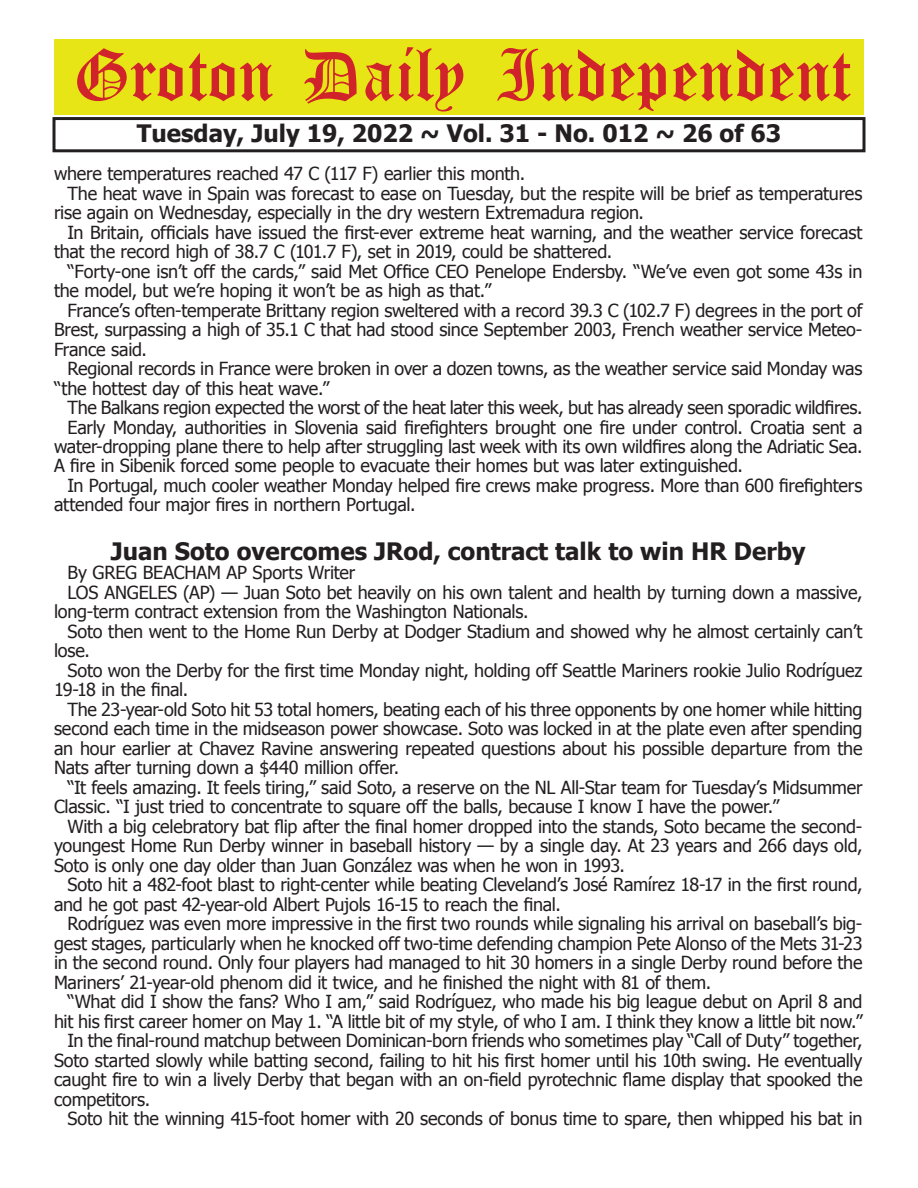
<style>
.page{position:relative;width:918px;height:1188px;background:#fff}
.page>*{position:absolute;margin:0;border:0;box-sizing:border-box;transform-origin:0 0}
.t1{font:54px "Old English Five";color:#d1232a}
.t2{font:700 24px "Tahoma";color:#231f20}
.t3{font:18px "Tahoma";letter-spacing:-.015em;color:#231f20}
</style>
<div class="page">
<div style="left:52px;top:117px;width:814px;height:35px;border:3px solid #231f20"></div>
<div style="left:54px;top:40px;width:810px;height:75px;background:#e7e515"></div>
<h1 class="t1" style="left:73px;top:50px;width:779px">Groton Daily Independent</h1>
<h2 class="t2" style="left:137px;top:116px;width:646px">Tuesday, July 19, 2022 ~ Vol. 31 - No. 012 ~ 26 of 63</h2>
<p class="t3" style="left:54px;top:161px;width:473px">where temperatures reached 47 C (117 F) earlier this month.</p>
<p class="t3" style="left:68px;top:181px;width:796px">The heat wave in Spain was forecast to ease on Tuesday, but the respite will be brief as temperatures</p>
<p class="t3" style="left:54px;top:200px;width:592px">rise again on Wednesday, especially in the dry western Extremadura region.</p>
<p class="t3" style="left:68px;top:220px;width:796px">In Britain, officials have issued the first-ever extreme heat warning, and the weather service forecast</p>
<p class="t3" style="left:54px;top:239px;width:560px">that the record high of 38.7 C (101.7 F), set in 2019, could be shattered.</p>
<p class="t3" style="left:68px;top:259px;width:796px">“Forty-one isn’t off the cards,” said Met Office CEO Penelope Endersby. “We’ve even got some 43s in</p>
<p class="t3" style="left:54px;top:278px;width:439px">the model, but we’re hoping it won’t be as high as that.”</p>
<p class="t3" style="left:68px;top:298px;width:797px">France’s often-temperate Brittany region sweltered with a record 39.3 C (102.7 F) degrees in the port of</p>
<p class="t3" style="left:54px;top:317px;width:810px">Brest, surpassing a high of 35.1 C that had stood since September 2003, French weather service Meteo-</p>
<p class="t3" style="left:54px;top:337px;width:95px">France said.</p>
<p class="t3" style="left:68px;top:356px;width:797px">Regional records in France were broken in over a dozen towns, as the weather service said Monday was</p>
<p class="t3" style="left:54px;top:376px;width:277px">“the hottest day of this heat wave.”</p>
<p class="t3" style="left:68px;top:395px;width:797px">The Balkans region expected the worst of the heat later this week, but has already seen sporadic wildfires.</p>
<p class="t3" style="left:68px;top:415px;width:796px">Early Monday, authorities in Slovenia said firefighters brought one fire under control. Croatia sent a</p>
<p class="t3" style="left:54px;top:434px;width:810px">water-dropping plane there to help after struggling last week with its own wildfires along the Adriatic Sea.</p>
<p class="t3" style="left:54px;top:454px;width:690px">A fire in Sibenik forced some people to evacuate their homes but was later extinguished.</p>
<p class="t3" style="left:68px;top:473px;width:797px">In Portugal, much cooler weather Monday helped fire crews make progress. More than 600 firefighters</p>
<p class="t3" style="left:54px;top:493px;width:363px">attended four major fires in northern Portugal.</p>
<h2 class="t2" style="left:111px;top:534px;width:697px">Juan Soto overcomes JRod, contract talk to win HR Derby</h2>
<p class="t3" style="left:68px;top:561px;width:289px">By GREG BEACHAM AP Sports Writer</p>
<p class="t3" style="left:68px;top:580px;width:797px">LOS ANGELES (AP) — Juan Soto bet heavily on his own talent and health by turning down a massive,</p>
<p class="t3" style="left:54px;top:600px;width:476px">long-term contract extension from the Washington Nationals.</p>
<p class="t3" style="left:68px;top:619px;width:797px">Soto then went to the Home Run Derby at Dodger Stadium and showed why he almost certainly can’t</p>
<p class="t3" style="left:54px;top:639px;width:38px">lose.</p>
<p class="t3" style="left:68px;top:658px;width:796px">Soto won the Derby for the first time Monday night, holding off Seattle Mariners rookie Julio Rodríguez</p>
<p class="t3" style="left:54px;top:678px;width:136px">19-18 in the final.</p>
<p class="t3" style="left:68px;top:697px;width:797px">The 23-year-old Soto hit 53 total homers, beating each of his three opponents by one homer while hitting</p>
<p class="t3" style="left:54px;top:717px;width:810px">second each time in the midseason power showcase. Soto was locked in at the plate even after spending</p>
<p class="t3" style="left:54px;top:736px;width:810px">an hour earlier at Chavez Ravine answering repeated questions about his possible departure from the</p>
<p class="t3" style="left:54px;top:756px;width:347px">Nats after turning down a $440 million offer.</p>
<p class="t3" style="left:68px;top:775px;width:797px">“It feels amazing. It feels tiring,” said Soto, a reserve on the NL All-Star team for Tuesday’s Midsummer</p>
<p class="t3" style="left:54px;top:795px;width:727px">Classic. “I just tried to concentrate to square off the balls, because I know I have the power.”</p>
<p class="t3" style="left:68px;top:814px;width:796px">With a big celebratory bat flip after the final homer dropped into the stands, Soto became the second-</p>
<p class="t3" style="left:54px;top:834px;width:810px">youngest Home Run Derby winner in baseball history — by a single day. At 23 years and 266 days old,</p>
<p class="t3" style="left:54px;top:853px;width:573px">Soto is only one day older than Juan González was when he won in 1993.</p>
<p class="t3" style="left:68px;top:873px;width:797px">Soto hit a 482-foot blast to right-center while beating Cleveland’s José Ramírez 18-17 in the first round,</p>
<p class="t3" style="left:54px;top:892px;width:508px">and he got past 42-year-old Albert Pujols 16-15 to reach the final.</p>
<p class="t3" style="left:68px;top:912px;width:796px">Rodríguez was even more impressive in the first two rounds while signaling his arrival on baseball’s big-</p>
<p class="t3" style="left:54px;top:931px;width:810px">gest stages, particularly when he knocked off two-time defending champion Pete Alonso of the Mets 31-23</p>
<p class="t3" style="left:54px;top:951px;width:810px">in the second round. Only four players had managed to hit 30 homers in a single Derby round before the</p>
<p class="t3" style="left:54px;top:970px;width:659px">Mariners’ 21-year-old phenom did it twice, and he finished the night with 81 of them.</p>
<p class="t3" style="left:68px;top:990px;width:796px">“What did I show the fans? Who I am,” said Rodríguez, who made his big league debut on April 8 and</p>
<p class="t3" style="left:54px;top:1009px;width:810px">hit his first career homer on May 1. “A little bit of my style, of who I am. I think they know a little bit now.”</p>
<p class="t3" style="left:68px;top:1029px;width:796px">In the final-round matchup between Dominican-born friends who sometimes play “Call of Duty” together,</p>
<p class="t3" style="left:54px;top:1048px;width:810px">Soto started slowly while batting second, failing to hit his first homer until his 10th swing. He eventually</p>
<p class="t3" style="left:54px;top:1068px;width:810px">caught fire to win a lively Derby that began with an on-field pyrotechnic flame display that spooked the</p>
<p class="t3" style="left:54px;top:1087px;width:98px">competitors.</p>
<p class="t3" style="left:68px;top:1107px;width:797px">Soto hit the winning 415-foot homer with 20 seconds of bonus time to spare, then whipped his bat in</p>
</div>
